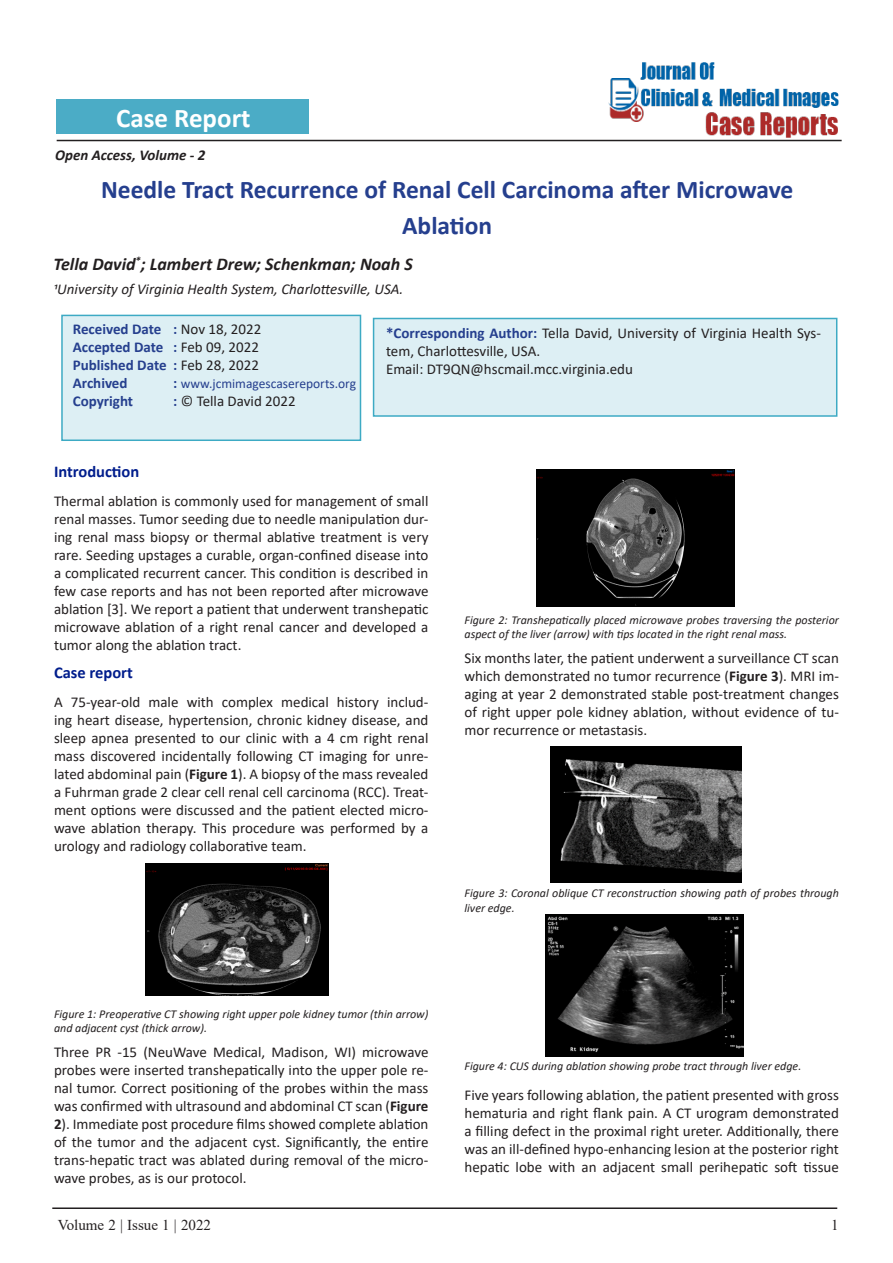
<style>
.page{position:relative;width:893px;height:1263px;background:#fff}
.page>*{position:absolute;margin:0;border:0;box-sizing:border-box;transform-origin:0 0}
.t1{font:700 27px "Calibri";color:#fff}
.Tittle{font:700 25.5px "Calibri";color:#253f8e}
.Paragraph_Style_1{font:italic 700 18px "Calibri";color:#231f20}
.side_heading_new{font:700 16.5px "Calibri";color:#001d8c}
.side_heading_new-2{font:15px/18px "Calibri";color:#231f20;text-align:justify}
.Paragraph_Style_1-2{font:15px/18px "Calibri";color:#231f20}
.Paragraph_Style_1-3{font:700 15px/18px "Calibri";color:#253f8e}
.Paragraph_Style_1-4{font:italic 15px "Calibri";color:#231f20}
.t2{font:15px "Times New Roman";color:#231f20}
.t3{font:italic 700 15px "Calibri";color:#231f20}
.Paragraph_Style_1-5{font:13.5px "Calibri";color:#253f8e}
.t4{font:italic 12px/14.4px "Calibri";color:#231f20}
.s1{font-weight:400;color:#231f20}
.s2{font-weight:700;font-size:15px}
.s3{font-weight:700;color:#253f8e}
.s4{font-weight:700}
</style>
<div class="page">
<hr style="left:57px;top:140px;width:785px;height:1px;background:#231f20">
<hr style="left:52px;top:1207px;width:785px;height:2px;background:#231f20">
<div style="left:57px;top:100px;width:252px;height:34px;background:#4bacc6"></div>
<div style="left:373px;top:318px;width:464px;height:99px;background:#ddeff4;border:2px solid #3daac4"></div>
<div style="left:61px;top:315px;width:300px;height:126px;background:#ddeff4;border:2px solid #3daac4"></div>
<img style="left:606px;top:62px;width:234px;height:80px">
<img style="left:146px;top:864px;width:183px;height:132px">
<img style="left:537px;top:469px;width:198px;height:137px">
<img style="left:551px;top:746px;width:191px;height:136px">
<img style="left:546px;top:915px;width:197px;height:141px">
<p class="t1" style="left:116px;top:99px;width:136px">Case Report</p>
<p class="t3" style="left:55px;top:144px;width:152px">Open Access, Volume - 2</p>
<p class="Tittle" style="left:101px;top:172px;width:694px">Needle Tract Recurrence of Renal Cell Carcinoma after Microwave</p>
<p class="Tittle" style="left:402px;top:208px;width:92px">Ablation</p>
<p class="Paragraph_Style_1" style="left:54px;top:251px;width:361px">Tella David<sup>*</sup>; Lambert Drew; Schenkman; Noah S</p>
<p class="Paragraph_Style_1-4" style="left:54px;top:278px;width:351px">1University of Virginia Health System, Charlottesville, USA.</p>
<p class="Paragraph_Style_1-3" style="left:73px;top:319px;width:190px">Received Date : <span class="s1">Nov 18, 2022<br></span>Accepted Date : <span class="s1">Feb 09, 2022<br></span>Published Date : <span class="s1">Feb 28, 2022<br></span>Archived</p>
<p class="Paragraph_Style_1-5" style="left:173px;top:374px;width:184px"><span class="s2">:</span> www.jcmimagescasereports.org</p>
<p class="Paragraph_Style_1-3" style="left:73px;top:391px;width:62px">Copyright</p>
<p class="Paragraph_Style_1-2" style="left:173px;top:391px;width:124px"><span class="s3">:</span> © Tella David 2022</p>
<p class="Paragraph_Style_1-2" style="left:386px;top:324px;width:436px"><span class="s3">*Corresponding Author:</span> Tella David, University of Virginia Health Sys&shy;tem, Charlottesville, USA.</p>
<p class="Paragraph_Style_1-2" style="left:386px;top:360px;width:249px">Email: DT9QN@hscmail.mcc.virginia.edu</p>
<p class="side_heading_new" style="left:54px;top:460px;width:87px">Introduction</p>
<p class="side_heading_new-2" style="left:54px;top:491px;width:376px">Thermal ablation is commonly used for management of small renal masses. Tumor seeding due to needle manipulation dur&shy;ing renal mass biopsy or thermal ablative treatment is very rare. Seeding upstages a curable, organ-confined disease into a complicated recurrent cancer. This condition is described in few case reports and has not been reported after microwave ablation [3]. We report a patient that underwent transhepatic microwave ablation of a right renal cancer and developed a tumor along the ablation tract.</p>
<p class="side_heading_new" style="left:54px;top:661px;width:80px">Case report</p>
<p class="side_heading_new-2" style="left:54px;top:693px;width:376px">A 75-year-old male with complex medical history includ&shy;ing heart disease, hypertension, chronic kidney disease, and sleep apnea presented to our clinic with a 4 cm right renal mass discovered incidentally following CT imaging for unre&shy;lated abdominal pain (<span class="s4">Figure 1</span>). A biopsy of the mass revealed a Fuhrman grade 2 clear cell renal cell carcinoma (RCC). Treat&shy;ment options were discussed and the patient elected micro&shy;wave ablation therapy. This procedure was performed by a urology and radiology collaborative team.</p>
<p class="t4" style="left:464px;top:612px;width:376px">Figure 2: Transhepatically placed microwave probes traversing the posterior aspect of the liver (arrow) with tips located in the right renal mass.</p>
<p class="side_heading_new-2" style="left:464px;top:648px;width:376px">Six months later, the patient underwent a surveillance CT scan which demonstrated no tumor recurrence (<span class="s4">Figure 3</span>). MRI im&shy;aging at year 2 demonstrated stable post-treatment changes of right upper pole kidney ablation, without evidence of tu&shy;mor recurrence or metastasis.</p>
<p class="t4" style="left:464px;top:885px;width:376px">Figure 3: Coronal oblique CT reconstruction showing path of probes through liver edge.</p>
<p class="t4" style="left:54px;top:1006px;width:376px">Figure 1: Preoperative CT showing right upper pole kidney tumor (thin arrow) and adjacent cyst (thick arrow).</p>
<p class="side_heading_new-2" style="left:54px;top:1043px;width:376px">Three PR -15 (NeuWave Medical, Madison, WI) microwave probes were inserted transhepatically into the upper pole re&shy;nal tumor. Correct positioning of the probes within the mass was confirmed with ultrasound and abdominal CT scan (<span class="s4">Figure 2</span>). Immediate post procedure films showed complete ablation of the tumor and the adjacent cyst. Significantly, the entire trans-hepatic tract was ablated during removal of the micro&shy;wave probes, as is our protocol.</p>
<p class="t4" style="left:464px;top:1058px;width:338px">Figure 4: CUS during ablation showing probe tract through liver edge.</p>
<p class="side_heading_new-2" style="left:464px;top:1085px;width:376px">Five years following ablation, the patient presented with gross hematuria and right flank pain. A CT urogram demonstrated a filling defect in the proximal right ureter. Additionally, there was an ill-defined hypo-enhancing lesion at the posterior right hepatic lobe with an adjacent small perihepatic soft tissue</p>
<p class="t2" style="left:58px;top:1214px;width:155px">Volume 2 | Issue 1 | 2022</p>
<p class="t2" style="left:831px;top:1214px;width:9px">1</p>
</div>
